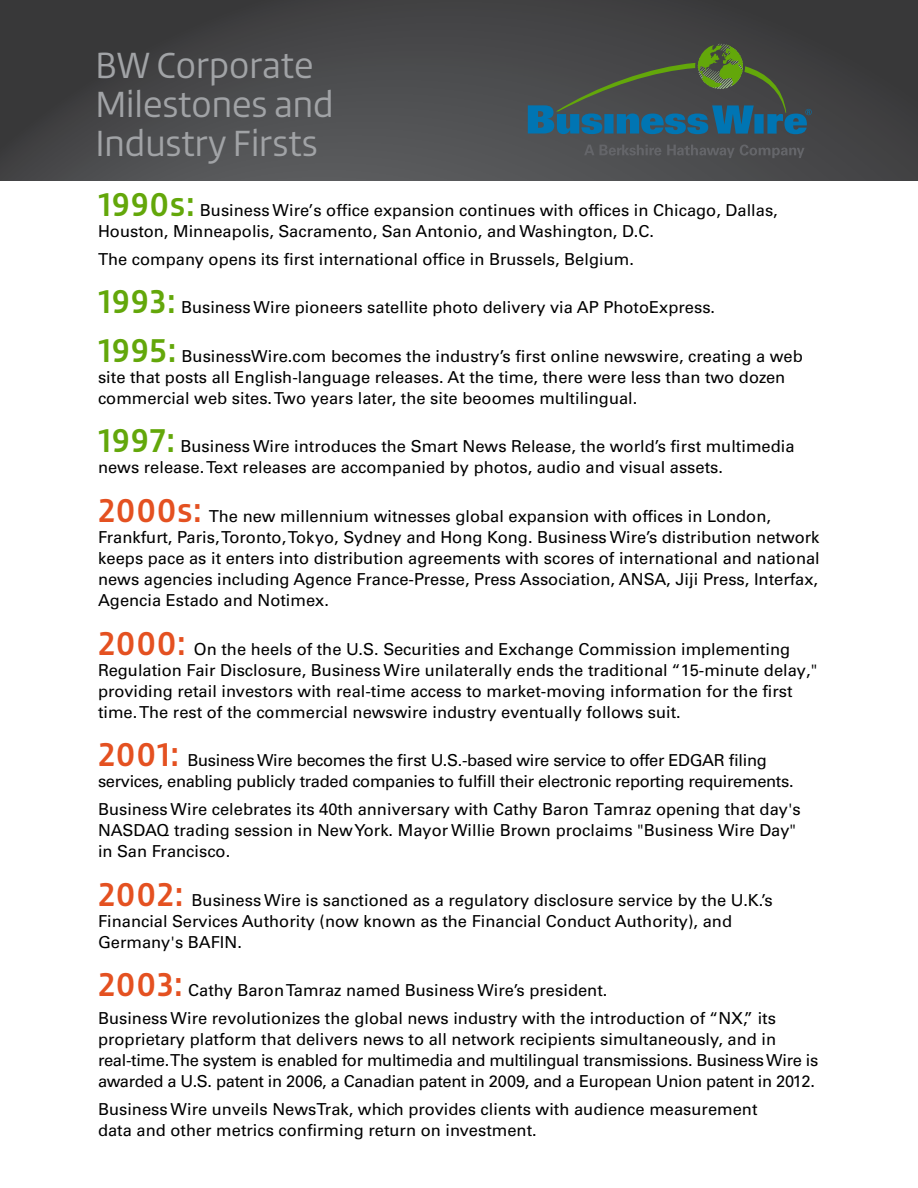
<style>
.page{position:relative;width:918px;height:1188px;background:#fff}
.page>*{position:absolute;margin:0;border:0;box-sizing:border-box;transform-origin:0 0}
.t1{font:36px/38.8px "Engrez";letter-spacing:-.02em;color:#a1a3a6}
.t2{font:16.5px/21px "Univers LT Std";color:#000}
.t3{font:16.5px/21px "Univers LT Std";letter-spacing:-.02em;color:#000}
.s1{font-family:"Engrez";font-weight:600;font-size:33px;color:#63a70a}
.s2{font-family:"Engrez";font-weight:600;font-size:33px;color:#e45121}
</style>
<div class="page">
<svg style="left:0;top:0;width:918px;height:181px;background:#454647"></svg>
<svg style="left:528px;top:44px;width:284px;height:90px;background:#3c5556"></svg>
<svg style="left:584px;top:145px;width:10px;height:10px"></svg>
<svg style="left:600px;top:145px;width:61px;height:11px"></svg>
<svg style="left:667px;top:145px;width:138px;height:13px;background:#525255"></svg>
<h1 class="t1" style="left:95px;top:46px;width:240px">BW Corporate<br>Milestones and<br>Industry Firsts</h1>
<p class="t2" style="left:98px;top:200px;width:681px"><span class="s1">1990s:</span> Business Wire’s office expansion continues with offices in Chicago, Dallas,<br>Houston, Minneapolis, Sacramento, San Antonio, and Washington, D.C.</p>
<p class="t2" style="left:98px;top:249px;width:537px">The company opens its first international office in Brussels, Belgium.</p>
<p class="t2" style="left:98px;top:297px;width:619px"><span class="s1">1993:</span> Business Wire pioneers satellite photo delivery via AP PhotoExpress.</p>
<p class="t2" style="left:98px;top:346px;width:706px"><span class="s1">1995:</span> BusinessWire.com becomes the industry’s first online newswire, creating a web site that posts all English-language releases. At the time, there were less than two dozen commercial web sites. Two years later, the site beoomes multilingual.</p>
<p class="t2" style="left:98px;top:436px;width:698px"><span class="s1">1997:</span> Business Wire introduces the Smart News Release, the world’s first multimedia news release. Text releases are accompanied by photos, audio and visual assets.</p>
<p class="t2" style="left:98px;top:506px;width:723px"><span class="s2">2000s:</span> The new millennium witnesses global expansion with offices in London, Frankfurt, Paris, Toronto, Tokyo, Sydney and Hong Kong. Business Wire’s distribution network keeps pace as it enters into distribution agreements with scores of international and national news agencies including Agence France-Presse, Press Association, ANSA, Jiji Press, Interfax, Agencia Estado and Notimex.</p>
<p class="t2" style="left:98px;top:638px;width:721px"><span class="s2">2000:</span> On the heels of the U.S. Securities and Exchange Commission implementing Regulation Fair Disclosure, Business Wire unilaterally ends the traditional “15-minute delay," providing retail investors with real-time access to market-moving information for the first time. The rest of the commercial newswire industry eventually follows suit.</p>
<p class="t3" style="left:98px;top:750px;width:697px"><span class="s2">2001:</span> Business Wire becomes the first U.S.-based wire service to offer EDGAR filing services, enabling publicly traded companies to fulfill their electronic reporting requirements.</p>
<p class="t2" style="left:98px;top:799px;width:704px">Business Wire celebrates its 40th anniversary with Cathy Baron Tamraz opening that day's<br>NASDAQ trading session in New York. Mayor Willie Brown proclaims "Business Wire Day" in San Francisco.</p>
<p class="t2" style="left:98px;top:889px;width:676px"><span class="s2">2002:</span> Business Wire is sanctioned as a regulatory disclosure service by the U.K.’s<br>Financial Services Authority (now known as the Financial Conduct Authority), and<br>Germany's BAFIN.</p>
<p class="t2" style="left:98px;top:976px;width:680px;line-height:27.8px"><span class="s2">2003:</span> Cathy Baron Tamraz named Business Wire’s president.<br>Business Wire revolutionizes the global news industry with the introduction of “NX,” its</p>
<p class="t3" style="left:98px;top:1029px;width:722px">proprietary platform that delivers news to all network recipients simultaneously, and in real-time. The system is enabled for multimedia and multilingual transmissions. Business Wire is awarded a U.S. patent in 2006, a Canadian patent in 2009, and a European Union patent in 2012.</p>
<p class="t2" style="left:98px;top:1098px;width:661px">Business Wire unveils NewsTrak, which provides clients with audience measurement data and other metrics confirming return on investment.</p>
</div>
